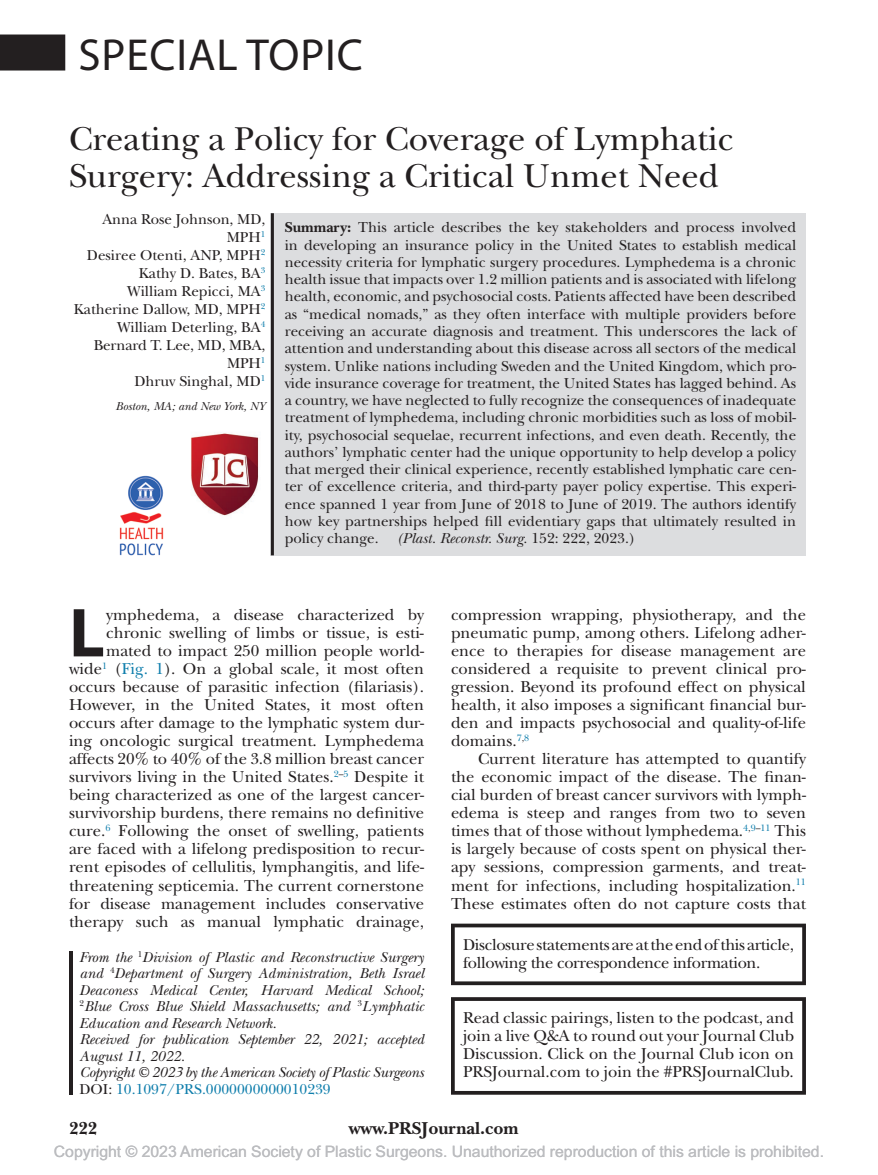
<style>
.page{position:relative;width:878px;height:1175px;background:#fff}
.page>*{position:absolute;margin:0;border:0;box-sizing:border-box;transform-origin:0 0}
.t1{font:700 69.9px "Myriad Pro";color:#231f20}
.t2{font:45px "Myriad Pro";letter-spacing:.02em;color:#231f20}
.t3{font:34.5px/37.5px "New Baskerville Std";color:#231f20}
.t4{font:700 18px "New Baskerville Std";color:#231f20}
.t5{font:16.5px/18px "New Baskerville Std";color:#231f20;text-align:justify}
.t6{font:16.5px/18px "New Baskerville Std";letter-spacing:-.02em;color:#231f20}
.t7{font:15.75px "Arial MT Std";color:#bcbdc0}
.t8{font:15px/17.2px "New Baskerville Std";color:#231f20;text-align:justify}
.t9{font:italic 15px/16.5px "New Baskerville Std";color:#231f20}
.t10{font:italic 12px "New Baskerville Std";color:#231f20}
.s1{font-weight:700}
.s2{font-style:normal}
.s3{color:#0f7eac}
.s4{font-style:normal;color:#0f7eac}
</style>
<div class="page">
<div style="left:271px;top:213px;width:535px;height:342px;background:#dcdddf"></div>
<hr style="left:271px;top:213px;width:3px;height:342px;background:#231f20">
<hr style="left:69px;top:951px;width:4px;height:84px;background:#231f20">
<hr style="left:69px;top:1034px;width:4px;height:34px;background:#231f20">
<hr style="left:69px;top:1067px;width:4px;height:18px;background:#231f20">
<hr style="left:69px;top:1076px;width:4px;height:18px;background:#231f20">
<div style="left:0;top:34px;width:65px;height:36px;background:#231f20"></div>
<hr style="left:451px;top:926px;width:3px;height:56px;background:#231f20">
<svg style="left:802px;top:927px;width:4px;height:54px"></svg>
<svg style="left:451px;top:923px;width:355px;height:4px"></svg>
<svg style="left:451px;top:981px;width:355px;height:4px"></svg>
<hr style="left:451px;top:1000px;width:3px;height:92px;background:#231f20">
<svg style="left:802px;top:1000px;width:4px;height:90px"></svg>
<hr style="left:451px;top:997px;width:355px;height:3px;background:#231f20">
<svg style="left:451px;top:1090px;width:355px;height:4px"></svg>
<img style="left:191px;top:433px;width:68px;height:83px">
<img style="left:120px;top:476px;width:43px;height:80px">
<h2 class="t2" style="left:78px;top:27px;width:286px">SPECIAL TOPIC</h2>
<h3 class="t3" style="left:69px;top:120px;width:666px">Creating a Policy for Coverage of Lymphatic<br>Surgery: Addressing a Critical Unmet Need</h3>
<p class="t8" style="left:74px;top:210px;width:193px;line-height:18px;text-align:right">Anna Rose Johnson, MD,<br>MPH<sup>1<br></sup>Desiree Otenti, ANP, MPH<sup>2<br></sup>Kathy D. Bates, BA<sup>3<br></sup>William Repicci, MA<sup>3<br></sup>Katherine Dallow, MD, MPH<sup>2<br></sup>William Deterling, BA<sup>4<br></sup>Bernard T. Lee, MD, MBA,<br>MPH<sup>1<br></sup>Dhruv Singhal, MD<sup>1</sup></p>
<p class="t10" style="left:115px;top:399px;width:151px">Boston, MA; and New York, NY</p>
<p class="t8" style="left:285px;top:219px;width:513px"><span class="s1">Summary:</span> This article describes the key stakeholders and process involved in developing an insurance policy in the United States to establish medical necessity criteria for lymphatic surgery procedures. Lymphedema is a chronic health issue that impacts over 1.2 million patients and is associated with lifelong health, economic, and psychosocial costs. Patients affected have been described as “medical nomads,” as they often interface with multiple providers before receiving an accurate diagnosis and treatment. This underscores the lack of attention and understanding about this disease across all sectors of the medical system. Unlike nations including Sweden and the United Kingdom, which pro&shy;vide insurance coverage for treatment, the United States has lagged behind. As a country, we have neglected to fully recognize the consequences of inadequate treatment of lymphedema, including chronic morbidities such as loss of mobil&shy;ity, psychosocial sequelae, recurrent infections, and even death. Recently, the authors’ lymphatic center had the unique opportunity to help develop a policy that merged their clinical experience, recently established lymphatic care cen&shy;ter of excellence criteria, and third-party payer policy expertise. This experi&shy;ence spanned 1 year from June of 2018 to June of 2019. The authors identify how key partnerships helped fill evidentiary gaps that ultimately resulted in policy change.</p>
<p class="t9" style="left:397px;top:530px;width:239px">(Plast. Reconstr. Surg. <span class="s2">152: 222, 2023.)</span></p>
<p class="t5" style="left:69px;top:606px;width:356px;text-align:right">ymphedema, a disease characterized by chronic swelling of limbs or tissue, is esti&shy;mated to impact 250 million people world&shy;wide<sup>1</sup> (<span class="s3">Fig. 1</span>). On a global scale, it most often occurs because of parasitic infection (filariasis).<br>However, in the United States, it most often occurs after damage to the lymphatic system dur&shy;ing oncologic surgical treatment. Lymphedema affects 20% to 40% of the 3.8 million breast cancer survivors living in the United States.<sup>2</sup><sup>–</sup><sup>5</sup> Despite it being characterized as one of the largest cancer&shy;survivorship burdens, there remains no definitive cure.<sup>6</sup> Following the onset of swelling, patients are faced with a lifelong predisposition to recur&shy;rent episodes of cellulitis, lymphangitis, and life&shy;threatening septicemia. The current cornerstone for disease management includes conservative therapy such as manual lymphatic drainage,</p>
<p class="t5" style="left:451px;top:606px;width:356px">compression wrapping, physiotherapy, and the pneumatic pump, among others. Lifelong adher&shy;ence to therapies for disease management are considered a requisite to prevent clinical pro&shy;gression. Beyond its profound effect on physical health, it also imposes a significant financial bur&shy;den and impacts psychosocial and quality-of-life domains.<sup>7</sup><sup>,</sup><sup>8</sup></p>
<h1 class="t1" style="left:69px;top:587px;width:37px">L</h1>
<p class="t5" style="left:451px;top:750px;width:356px;text-indent:27px">Current literature has attempted to quantify the economic impact of the disease. The finan&shy;cial burden of breast cancer survivors with lymph&shy;edema is steep and ranges from two to seven times that of those without lymphedema.<sup>4</sup><sup>,</sup><sup>9</sup><sup>–</sup><sup>11</sup> This is largely because of costs spent on physical ther&shy;apy sessions, compression garments, and treat&shy;ment for infections, including hospitalization.<sup>11<br></sup>These estimates often do not capture costs that</p>
<p class="t9" style="left:79px;top:949px;width:346px">From the <sup>1</sup>Division of Plastic and Reconstructive Surgery and <sup>4</sup>Department of Surgery Administration, Beth Israel Deaconess Medical Center, Harvard Medical School; <sup>2</sup>Blue Cross Blue Shield Massachusetts; and <sup>3</sup>Lymphatic Education and Research Network.<br>Received for publication September 22, 2021; accepted August 11, 2022.<br>Copyright © 2023 by the American Society of Plastic Surgeons <span class="s2">DOI:</span> <span class="s4">10.1097/PRS.0000000000010239</span></p>
<p class="t6" style="left:463px;top:935px;width:332px">Disclosure statements are at the end of this article, following the correspondence information.</p>
<p class="t5" style="left:463px;top:1009px;width:332px">Read classic pairings, listen to the podcast, and join a live Q&amp;A to round out your Journal Club Discussion. Click on the Journal Club icon on PRSJournal.com to join the #PRSJournalClub.</p>
<p class="t4" style="left:69px;top:1118px;width:30px">222</p>
<p class="t4" style="left:349px;top:1118px;width:171px">www.PRSJournal.com</p>
<p class="t7" style="left:54px;top:1142px;width:771px">Copyright © 2023 American Society of Plastic Surgeons. Unauthorized reproduction of this article is prohibited.</p>
</div>
